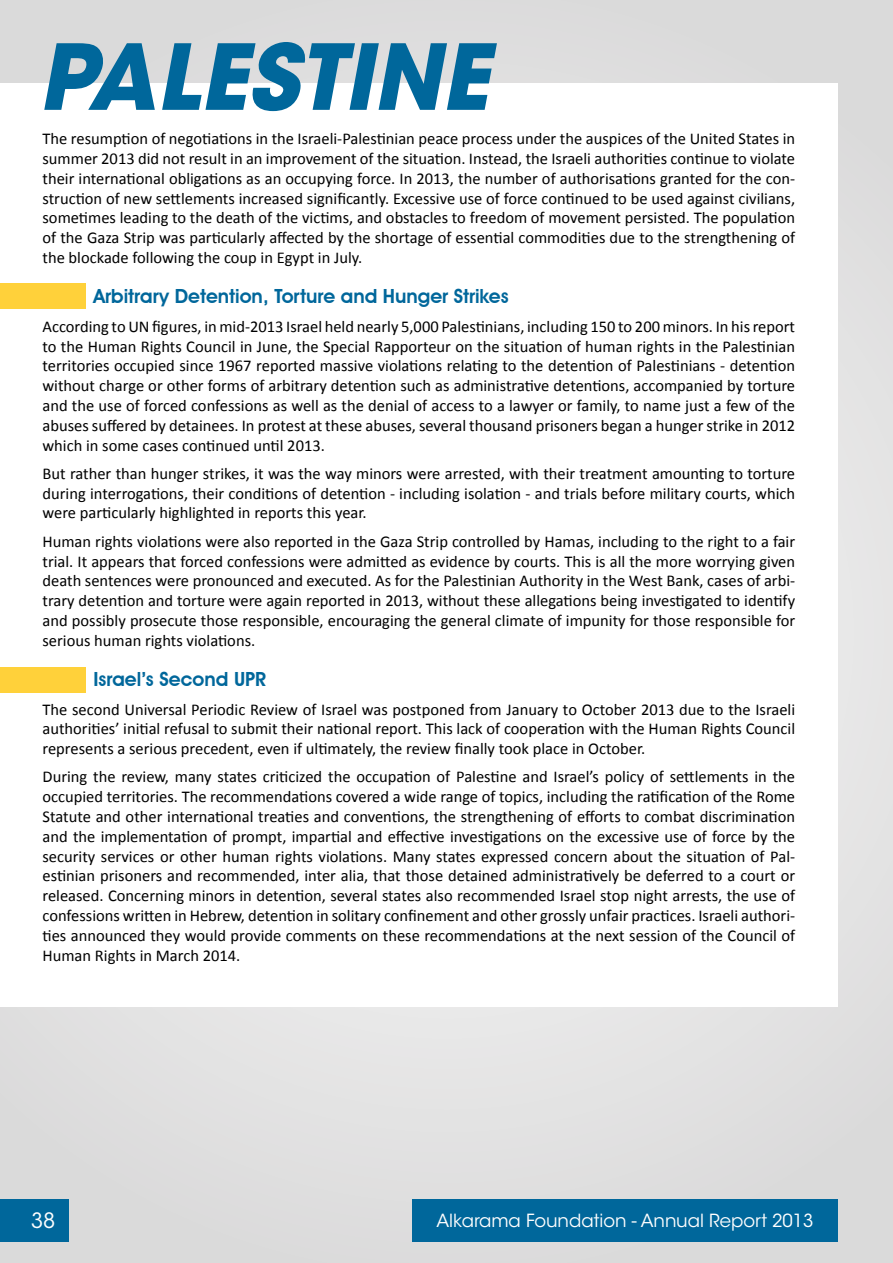
<style>
.page{position:relative;width:893px;height:1263px;background:#dedede}
.page>*{position:absolute;margin:0;border:0;box-sizing:border-box;transform-origin:0 0}
.t1{font:italic 700 90px "ITC Avant Garde Std";color:#00679b}
.t2{font:21px "ITC Avant Garde Std";color:#fff}
.t3{font:600 19.5px "Avant Garde IT Cby BT";color:#00679b}
.t4{font:18px "ITC Avant Garde Std";color:#fff}
.t5{font:16.5px/19.8px "Calibri";color:#000;text-align:justify}
</style>
<div class="page">
<div style="left:0;top:83px;width:838px;height:923px;background:#fff"></div>
<div style="left:0;top:283px;width:85px;height:26px;background:#ffd13a"></div>
<div style="left:0;top:667px;width:85px;height:26px;background:#ffd13a"></div>
<div style="left:0;top:1199px;width:68px;height:43px;background:#00679b"></div>
<div style="left:412px;top:1199px;width:426px;height:43px;background:#00679b"></div>
<h1 class="t1" style="left:38px;top:18px;width:452px">PALESTINE</h1>
<p class="t5" style="left:43px;top:129px;width:754px">The resumption of negotiations in the Israeli-Palestinian peace process under the auspices of the United States in summer 2013 did not result in an improvement of the situation. Instead, the Israeli authorities continue to violate their international obligations as an occupying force. In 2013, the number of authorisations granted for the con&shy;struction of new settlements increased significantly. Excessive use of force continued to be used against civilians, sometimes leading to the death of the victims, and obstacles to freedom of movement persisted. The population of the Gaza Strip was particularly affected by the shortage of essential commodities due to the strengthening of the blockade following the coup in Egypt in July.</p>
<p class="t3" style="left:94px;top:285px;width:417px">Arbitrary Detention, Torture and Hunger Strikes</p>
<p class="t5" style="left:43px;top:316px;width:754px">According to UN figures, in mid-2013 Israel held nearly 5,000 Palestinians, including 150 to 200 minors. In his report to the Human Rights Council in June, the Special Rapporteur on the situation of human rights in the Palestinian territories occupied since 1967 reported massive violations relating to the detention of Palestinians - detention without charge or other forms of arbitrary detention such as administrative detentions, accompanied by torture and the use of forced confessions as well as the denial of access to a lawyer or family, to name just a few of the abuses suffered by detainees. In protest at these abuses, several thousand prisoners began a hunger strike in 2012 which in some cases continued until 2013.</p>
<p class="t5" style="left:43px;top:463px;width:754px">But rather than hunger strikes, it was the way minors were arrested, with their treatment amounting to torture during interrogations, their conditions of detention - including isolation - and trials before military courts, which were particularly highlighted in reports this year.</p>
<p class="t5" style="left:43px;top:531px;width:754px">Human rights violations were also reported in the Gaza Strip controlled by Hamas, including to the right to a fair trial. It appears that forced confessions were admitted as evidence by courts. This is all the more worrying given death sentences were pronounced and executed. As for the Palestinian Authority in the West Bank, cases of arbi&shy;trary detention and torture were again reported in 2013, without these allegations being investigated to identify and possibly prosecute those responsible, encouraging the general climate of impunity for those responsible for serious human rights violations.</p>
<p class="t3" style="left:94px;top:667px;width:173px">Israel’s Second UPR</p>
<p class="t5" style="left:43px;top:699px;width:754px">The second Universal Periodic Review of Israel was postponed from January to October 2013 due to the Israeli authorities’ initial refusal to submit their national report. This lack of cooperation with the Human Rights Council represents a serious precedent, even if ultimately, the review finally took place in October.</p>
<p class="t5" style="left:43px;top:767px;width:754px">During the review, many states criticized the occupation of Palestine and Israel’s policy of settlements in the occupied territories. The recommendations covered a wide range of topics, including the ratification of the Rome Statute and other international treaties and conventions, the strengthening of efforts to combat discrimination and the implementation of prompt, impartial and effective investigations on the excessive use of force by the security services or other human rights violations. Many states expressed concern about the situation of Pal&shy;estinian prisoners and recommended, inter alia, that those detained administratively be deferred to a court or released. Concerning minors in detention, several states also recommended Israel stop night arrests, the use of confessions written in Hebrew, detention in solitary confinement and other grossly unfair practices. Israeli authori&shy;ties announced they would provide comments on these recommendations at the next session of the Council of Human Rights in March 2014.</p>
<p class="t2" style="left:31px;top:1208px;width:26px">38</p>
<p class="t4" style="left:436px;top:1210px;width:379px">Alkarama Foundation - Annual Report 2013</p>
</div>
